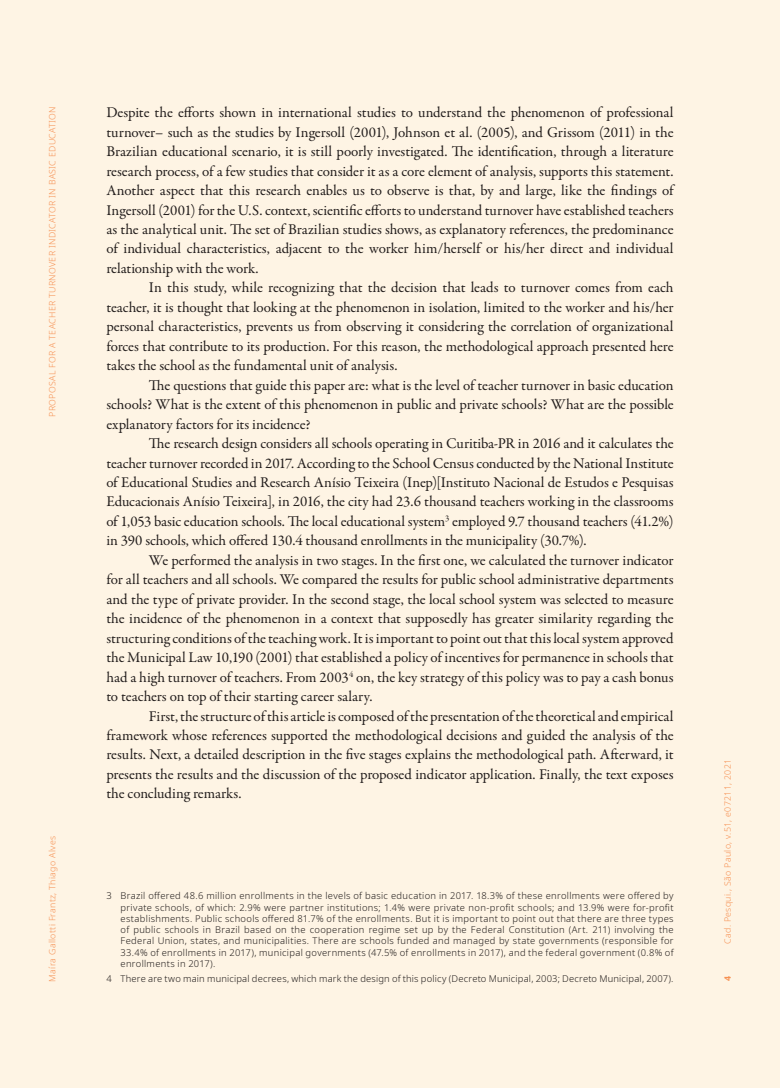
<style>
.page{position:relative;width:780px;height:1088px;background:#fef4e4}
.page>*{position:absolute;margin:0;border:0;box-sizing:border-box;transform-origin:0 0}
.Texto_INGLES{font:15px/19.5px "Garamond Premr Pro";letter-spacing:-.005em;color:#231f20;text-align:justify}
.nota_rodapé{font:300 9.38px/11.2px "Noto Sans";letter-spacing:.02em;color:#231f20;text-align:justify}
.t1{font:300 8.75px "Noto Sans";letter-spacing:.04em;color:#f7975c}
.t2{font:700 8.75px "Noto Sans";color:#f7975c}
</style>
<div class="page">
<p class="t1" style="left:46px;top:417px;width:312px;rotate:-90deg">PROPOSAL FOR A TEACHER TURNOVER INDICATOR IN BASIC EDUCATION</p>
<p class="t1" style="left:46px;top:981px;width:147px;rotate:-90deg">Maíra Gallotti Frantz, Thiago Alves</p>
<p class="Texto_INGLES" style="left:106px;top:103px;width:568px">Despite the efforts shown in international studies to understand the phenomenon of professional turnover– such as the studies by Ingersoll (2001), Johnson et al. (2005), and Grissom (2011) in the Brazilian educational scenario, it is still poorly investigated. The identification, through a literature research process, of a few studies that consider it as a core element of analysis, supports this statement.<br>Another aspect that this research enables us to observe is that, by and large, like the findings of Ingersoll (2001) for the U.S. context, scientific efforts to understand turnover have established teachers as the analytical unit. The set of Brazilian studies shows, as explanatory references, the predominance of individual characteristics, adjacent to the worker him/herself or his/her direct and individual relationship with the work.</p>
<p class="Texto_INGLES" style="left:106px;top:278px;width:568px;text-indent:43px">In this study, while recognizing that the decision that leads to turnover comes from each teacher, it is thought that looking at the phenomenon in isolation, limited to the worker and his/her personal characteristics, prevents us from observing it considering the correlation of organizational forces that contribute to its production. For this reason, the methodological approach presented here takes the school as the fundamental unit of analysis.</p>
<p class="Texto_INGLES" style="left:106px;top:375px;width:569px;text-indent:43px">The questions that guide this paper are: what is the level of teacher turnover in basic education schools? What is the extent of this phenomenon in public and private schools? What are the possible explanatory factors for its incidence?</p>
<p class="Texto_INGLES" style="left:106px;top:434px;width:568px;text-indent:43px">The research design considers all schools operating in Curitiba-PR in 2016 and it calculates the teacher turnover recorded in 2017. According to the School Census conducted by the National Institute of Educational Studies and Research Anísio Teixeira (Inep)[Instituto Nacional de Estudos e Pesquisas Educacionais Anísio Teixeira], in 2016, the city had 23.6 thousand teachers working in the classrooms of 1,053 basic education schools. The local educational system<sup>3</sup> employed 9.7 thousand teachers (41.2%) in 390 schools, which offered 130.4 thousand enrollments in the municipality (30.7%).</p>
<p class="Texto_INGLES" style="left:106px;top:551px;width:568px;text-indent:43px">We performed the analysis in two stages. In the first one, we calculated the turnover indicator for all teachers and all schools. We compared the results for public school administrative departments and the type of private provider. In the second stage, the local school system was selected to measure the incidence of the phenomenon in a context that supposedly has greater similarity regarding the structuring conditions of the teaching work. It is important to point out that this local system approved the Municipal Law 10,190 (2001) that established a policy of incentives for permanence in schools that had a high turnover of teachers. From 2003<sup>4</sup> on, the key strategy of this policy was to pay a cash bonus to teachers on top of their starting career salary.</p>
<p class="Texto_INGLES" style="left:106px;top:706px;width:569px;text-indent:43px">First, the structure of this article is composed of the presentation of the theoretical and empirical framework whose references supported the methodological decisions and guided the analysis of the results. Next, a detailed description in the five stages explains the methodological path. Afterward, it presents the results and the discussion of the proposed indicator application. Finally, the text exposes the concluding remarks.</p>
<p class="nota_rodapé" style="left:120px;top:890px;width:554px;text-indent:-14px">3 Brazil offered 48.6 million enrollments in the levels of basic education in 2017. 18.3% of these enrollments were offered by private schools, of which: 2.9% were partner institutions; 1.4% were private non-profit schools; and 13.9% were for-profit establishments. Public schools offered 81.7% of the enrollments. But it is important to point out that there are three types of public schools in Brazil based on the cooperation regime set up by the Federal Constitution (Art. 211) involving the Federal Union, states, and municipalities. There are schools funded and managed by state governments (responsible for 33.4% of enrollments in 2017), municipal governments (47.5% of enrollments in 2017), and the federal government (0.8% of enrollments in 2017).</p>
<p class="nota_rodapé" style="left:106px;top:973px;width:568px">4 There are two main municipal decrees, which mark the design of this policy (Decreto Municipal, 2003; Decreto Municipal, 2007).</p>
<p class="t1" style="left:721px;top:944px;width:187px;rotate:-90deg">Cad. Pesqui., São Paulo, v.51, e07211, 2021</p>
<p class="t2" style="left:721px;top:981px;width:7px;rotate:-90deg">4</p>
</div>
